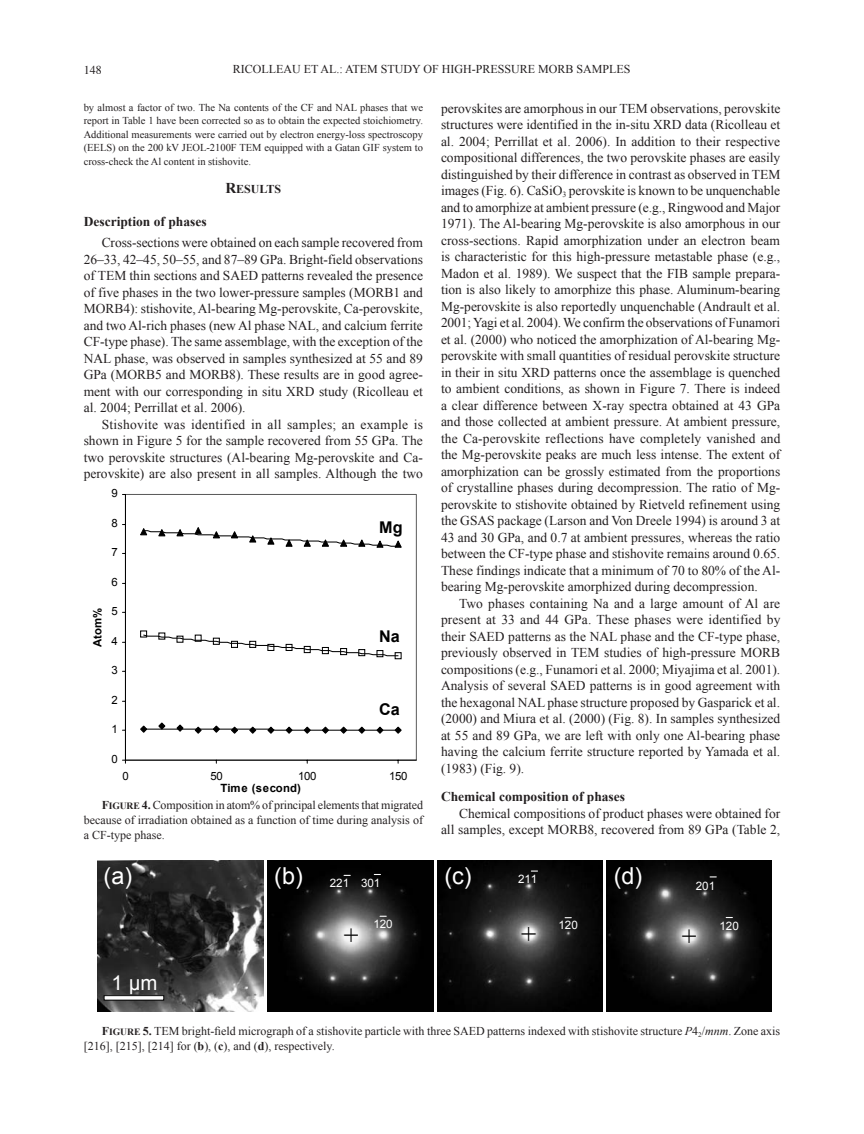
<style>
.page{position:relative;width:864px;height:1134px;background:#fff}
.page>*{position:absolute;margin:0;border:0;box-sizing:border-box;transform-origin:0 0}
.t1{font:27px "Times New Roman";color:#000}
.t2{font:26.25px "Times New Roman";color:#000}
.t3{font:23.4px "Arial";color:#fff}
.t4{font:20.4px "Arial";color:#fff}
.t5{font:700 16.2px "Arial";color:#000}
.text{font:13.5px/16.5px "Times New Roman";color:#231f20;text-align:justify}
.hdb{font:700 13.5px "Times New Roman";color:#231f20}
.t6{font:12px/15px "Times New Roman";color:#231f20;text-align:justify}
.hda{font:12px "Times New Roman PS Bold MT SC800";color:#231f20}
.t7{font:12px "Times";color:#231f20}
.t8{font:11.7px "Arial";color:#fff}
.t9{font:11.4px "Arial";letter-spacing:-.02em;color:#000}
.t10{font:700 11.4px "Arial";letter-spacing:.01em;color:#000}
.meth_text{font:10.5px/13.5px "Times New Roman";color:#231f20;text-align:justify}
.s1{font-size:15px}
.s2{font-family:"Times New Roman PS Bold MT SC800"}
.s3{font-family:"Times New Roman PS Bold MT SC800";font-size:9.6px}
.s4{font-style:italic}
.s5{font-weight:700}
</style>
<div class="page">
<div style="left:125px;top:494px;width:292px;height:267px;border:1px solid #5d5d5d"></div>
<hr style="left:125px;top:494px;width:1px;height:266px;background:#000">
<hr style="left:125px;top:760px;width:291px;height:1px;background:#000">
<svg style="left:140px;top:528px;width:5px;height:8px"></svg>
<svg style="left:399px;top:542px;width:3px;height:6px"></svg>
<svg style="left:140px;top:727px;width:6px;height:6px"></svg>
<svg style="left:195px;top:731px;width:6px;height:3px"></svg>
<svg style="left:231px;top:731px;width:7px;height:3px"></svg>
<svg style="left:250px;top:731px;width:6px;height:3px"></svg>
<svg style="left:268px;top:731px;width:6px;height:3px"></svg>
<svg style="left:286px;top:731px;width:6px;height:3px"></svg>
<svg style="left:304px;top:731px;width:6px;height:3px"></svg>
<svg style="left:322px;top:731px;width:7px;height:3px"></svg>
<svg style="left:340px;top:731px;width:7px;height:3px"></svg>
<svg style="left:359px;top:731px;width:6px;height:3px"></svg>
<svg style="left:377px;top:731px;width:6px;height:3px"></svg>
<svg style="left:395px;top:727px;width:7px;height:7px"></svg>
<svg style="left:142px;top:530px;width:257px;height:201px"></svg>
<svg style="left:140px;top:630px;width:262px;height:30px"></svg>
<img style="left:268px;top:861px;width:165px;height:151px">
<img style="left:437px;top:861px;width:166px;height:151px">
<img style="left:607px;top:861px;width:165px;height:151px">
<img style="left:97px;top:861px;width:166px;height:151px">
<hr style="left:104px;top:996px;width:60px;height:4px;background:#fff">
<div style="left:104px;top:995px;width:60px;height:6px;border:1px solid #010101"></div>
<p class="t7" style="left:84px;top:62px;width:20px">148</p>
<p class="t6" style="left:233px;top:61px;width:17px">Ricolleau</p>
<p class="t6" style="left:304px;top:61px;width:86px">et al.: ATEM study</p>
<p class="t6" style="left:424px;top:61px;width:27px">of high</p>
<p class="t6" style="left:472px;top:61px;width:13px">-pressure</p>
<p class="t6" style="left:538px;top:61px;width:47px">MORB samples</p>
<p class="meth_text" style="left:84px;top:100px;width:341px">by almost a factor of two. The Na contents of the CF and NAL phases that we report in Table 1 have been corrected so as to obtain the expected stoichiometry.<br>Additional measurements were carried out by electron energy-loss spectroscopy (EELS) on the 200 kV JEOL-2100F TEM equipped with a Gatan GIF system to cross-check the Al content in stishovite.</p>
<p class="hda" style="left:225px;top:181px;width:57px"><span class="s1">R</span>ESULTS</p>
<p class="hdb" style="left:84px;top:212px;width:124px">Description of phases</p>
<p class="text" style="left:84px;top:234px;width:341px;text-indent:18px">Cross-sections were obtained on each sample recovered from 26–33, 42–45, 50–55, and 87–89 GPa. Bright-field observations of TEM thin sections and SAED patterns revealed the presence of five phases in the two lower-pressure samples (MORB1 and MORB4): stishovite, Al-bearing Mg-perovskite, Ca-perovskite, and two Al-rich phases (new Al phase NAL, and calcium ferrite CF-type phase). The same assemblage, with the exception of the NAL phase, was observed in samples synthesized at 55 and 89<br>GPa (MORB5 and MORB8). These results are in good agree&shy;ment with our corresponding in situ XRD study (Ricolleau et al. 2004; Perrillat et al. 2006).</p>
<p class="text" style="left:84px;top:416px;width:341px;text-indent:18px">Stishovite was identified in all samples; an example is shown in Figure 5 for the sample recovered from 55 GPa. The two perovskite structures (Al-bearing Mg-perovskite and Ca&shy;perovskite) are also present in all samples. Although the two</p>
<p class="text" style="left:441px;top:100px;width:341px">perovskites are amorphous in our TEM observations, perovskite structures were identified in the in-situ XRD data (Ricolleau et al. 2004; Perrillat et al. 2006). In addition to their respective compositional differences, the two perovskite phases are easily distinguished by their difference in contrast as observed in TEM images (Fig. 6). CaSiO<sub>3</sub> perovskite is known to be unquenchable and to amorphize at ambient pressure (e.g., Ringwood and Major 1971). The Al-bearing Mg-perovskite is also amorphous in our cross-sections. Rapid amorphization under an electron beam is characteristic for this high-pressure metastable phase (e.g., Madon et al. 1989). We suspect that the FIB sample prepara&shy;tion is also likely to amorphize this phase. Aluminum-bearing Mg-perovskite is also reportedly unquenchable (Andrault et al.<br>2001; Yagi et al. 2004). We confirm the observations of Funamori et al. (2000) who noticed the amorphization of Al-bearing Mg&shy;perovskite with small quantities of residual perovskite structure in their in situ XRD patterns once the assemblage is quenched to ambient conditions, as shown in Figure 7. There is indeed a clear difference between X-ray spectra obtained at 43 GPa and those collected at ambient pressure. At ambient pressure, the Ca-perovskite reflections have completely vanished and the Mg-perovskite peaks are much less intense. The extent of amorphization can be grossly estimated from the proportions of crystalline phases during decompression. The ratio of Mg&shy;perovskite to stishovite obtained by Rietveld refinement using the GSAS package (Larson and Von Dreele 1994) is around 3 at 43 and 30 GPa, and 0.7 at ambient pressures, whereas the ratio between the CF-type phase and stishovite remains around 0.65.<br>These findings indicate that a minimum of 70 to 80% of the Al&shy;bearing Mg-perovskite amorphized during decompression.</p>
<p class="text" style="left:441px;top:595px;width:341px;text-indent:18px">Two phases containing Na and a large amount of Al are present at 33 and 44 GPa. These phases were identified by their SAED patterns as the NAL phase and the CF-type phase, previously observed in TEM studies of high-pressure MORB compositions (e.g., Funamori et al. 2000; Miyajima et al. 2001).<br>Analysis of several SAED patterns is in good agreement with the hexagonal NAL phase structure proposed by Gasparick et al. (2000) and Miura et al. (2000) (Fig. 8). In samples synthesized at 55 and 89 GPa, we are left with only one Al-bearing phase having the calcium ferrite structure reported by Yamada et al. (1983) (Fig. 9).</p>
<p class="hdb" style="left:441px;top:787px;width:186px">Chemical composition of phases</p>
<p class="text" style="left:441px;top:805px;width:341px;text-align:right">Chemical compositions of product phases were obtained for<br>all samples, except MORB8, recovered from 89 GPa (Table 2,</p>
<p class="t9" style="left:111px;top:486px;width:8px">9</p>
<p class="t9" style="left:111px;top:516px;width:8px">8</p>
<p class="t5" style="left:379px;top:516px;width:25px">Mg</p>
<p class="t9" style="left:111px;top:545px;width:8px">7</p>
<p class="t9" style="left:111px;top:575px;width:8px">6</p>
<p class="t9" style="left:111px;top:604px;width:8px">5</p>
<p class="t10" style="left:90px;top:647px;width:42px;rotate:-90deg">Atom%</p>
<p class="t5" style="left:379px;top:626px;width:22px">Na</p>
<p class="t9" style="left:111px;top:634px;width:8px">4</p>
<p class="t9" style="left:111px;top:663px;width:8px">3</p>
<p class="t9" style="left:111px;top:693px;width:8px">2</p>
<p class="t5" style="left:379px;top:699px;width:22px">Ca</p>
<p class="t9" style="left:111px;top:722px;width:8px">1</p>
<p class="t9" style="left:111px;top:752px;width:8px">0</p>
<p class="t9" style="left:122px;top:768px;width:8px">0</p>
<p class="t9" style="left:210px;top:768px;width:14px">50</p>
<p class="t9" style="left:298px;top:768px;width:20px">100</p>
<p class="t9" style="left:389px;top:768px;width:20px">150</p>
<p class="t10" style="left:220px;top:781px;width:82px">Time (second)</p>
<p class="t6" style="left:84px;top:798px;width:341px;text-indent:18px"><span class="s2">F</span><span class="s3">IGURE</span> <span class="s2">4.</span> Composition in atom% of principal elements that migrated because of irradiation obtained as a function of time during analysis of a CF-type phase.</p>
<p class="t3" style="left:104px;top:860px;width:30px">(a)</p>
<p class="t4" style="left:112px;top:969px;width:47px">1 µm</p>
<p class="t3" style="left:274px;top:860px;width:30px">(b)</p>
<p class="t3" style="left:444px;top:860px;width:29px">(c)</p>
<p class="t3" style="left:614px;top:860px;width:30px">(d)</p>
<p class="t8" style="left:518px;top:871px;width:21px">211</p>
<p class="t8" style="left:330px;top:876px;width:52px">221 301</p>
<p class="t8" style="left:373px;top:917px;width:21px">120</p>
<p class="t8" style="left:696px;top:878px;width:21px">201</p>
<p class="t8" style="left:558px;top:918px;width:21px">120</p>
<p class="t8" style="left:719px;top:918px;width:21px">120</p>
<p class="t2" style="left:344px;top:917px;width:16px">+</p>
<p class="t1" style="left:521px;top:916px;width:17px">+</p>
<p class="t2" style="left:682px;top:918px;width:16px">+</p>
<p class="t6" style="left:84px;top:1024px;width:698px;text-indent:18px"><span class="s2">F</span><span class="s3">IGURE</span> <span class="s2">5.</span> TEM bright-field micrograph of a stishovite particle with three SAED patterns indexed with stishovite structure <span class="s4">P</span>4<sub>2</sub>/<span class="s4">mnm</span>. Zone axis [216], [215], [214] for (<span class="s5">b</span>), (<span class="s5">c</span>), and (<span class="s5">d</span>), respectively.</p>
</div>
